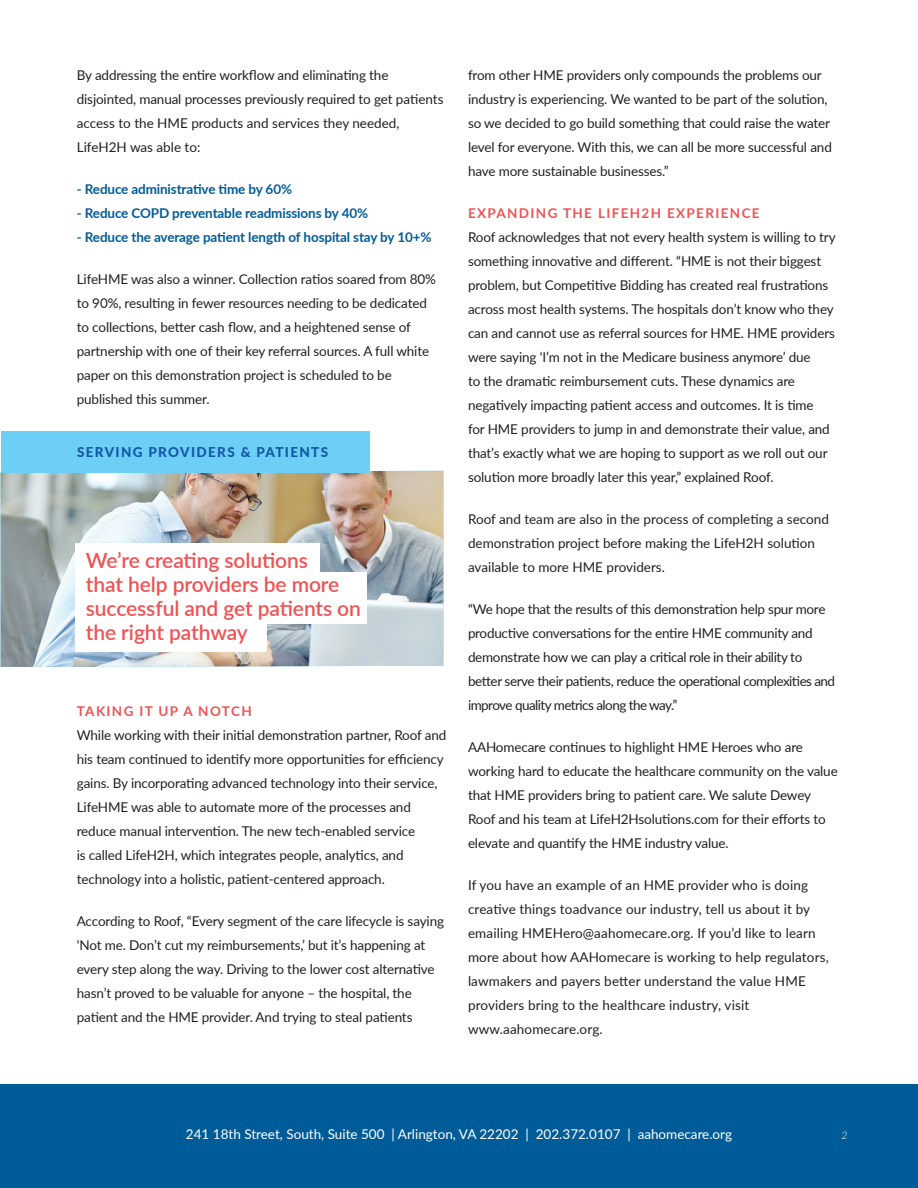
<style>
.page{position:relative;width:918px;height:1188px;background:#fff}
.page>*{position:absolute;margin:0;border:0;box-sizing:border-box;transform-origin:0 0}
.t1{font:600 21px/24px "Lato";letter-spacing:-.005em;color:#f05254}
.t2{font:13.5px/24px "Lato";letter-spacing:-.01em;color:#231f20}
.t3{font:13.5px/24px "Lato";letter-spacing:.01em;color:#231f20}
.t4{font:13.5px/24px "Lato";letter-spacing:-.03em;color:#231f20}
.t5{font:700 13.5px "Lato";letter-spacing:-.01em;color:#005c98}
.t6{font:13.5px "Lato";color:#fff}
.t7{font:700 13.5px "Lato";letter-spacing:.1em;color:#f05254}
.t8{font:800 13.5px "Lato";letter-spacing:.1em;color:#1058a4}
.t9{font:italic 300 10.5px "Lato";color:#fff}
</style>
<div class="page">
<div style="left:0;top:1084px;width:918px;height:104px;background:#005c98"></div>
<img style="left:1px;top:471px;width:442px;height:196px">
<div style="left:1px;top:432px;width:368px;height:41px;background:#6dcff6"></div>
<div style="left:76px;top:572px;width:291px;height:51px;background:#fff"></div>
<div style="left:76px;top:606px;width:191px;height:46px;background:#fff"></div>
<div style="left:76px;top:544px;width:244px;height:46px;background:#fff"></div>
<p class="t2" style="left:77px;top:63px;width:368px">By addressing the entire workflow and eliminating the disjointed, manual processes previously required to get patients access to the HME products and services they needed, LifeH2H was able to:</p>
<p class="t5" style="left:77px;top:179px;width:217px">- Reduce administrative time by 60%</p>
<p class="t5" style="left:77px;top:203px;width:293px">- Reduce COPD preventable readmissions by 40%</p>
<p class="t5" style="left:77px;top:227px;width:356px">- Reduce the average patient length of hospital stay by 10+%</p>
<p class="t2" style="left:77px;top:267px;width:361px">LifeHME was also a winner. Collection ratios soared from 80% to 90%, resulting in fewer resources needing to be dedicated to collections, better cash flow, and a heightened sense of partnership with one of their key referral sources. A full white paper on this demonstration project is scheduled to be published this summer.</p>
<p class="t8" style="left:77px;top:442px;width:253px">SERVING PROVIDERS &amp; PATIENTS</p>
<h1 class="t1" style="left:86px;top:548px;width:277px">We’re creating solutions<br>that help providers be more successful and get patients on the right pathway</h1>
<p class="t7" style="left:77px;top:701px;width:176px">TAKING IT UP A NOTCH</p>
<p class="t2" style="left:77px;top:723px;width:371px">While working with their initial demonstration partner, Roof and his team continued to identify more opportunities for efficiency gains. By incorporating advanced technology into their service, LifeHME was able to automate more of the processes and reduce manual intervention. The new tech-enabled service<br>is called LifeH2H, which integrates people, analytics, and technology into a holistic, patient-centered approach.</p>
<p class="t2" style="left:77px;top:909px;width:369px">According to Roof, “Every segment of the care lifecycle is saying ‘Not me. Don’t cut my reimbursements,’ but it’s happening at every step along the way. Driving to the lower cost alternative hasn’t proved to be valuable for anyone – the hospital, the patient and the HME provider. And trying to steal patients</p>
<p class="t2" style="left:468px;top:62px;width:365px">from other HME providers only compounds the problems our industry is experiencing. We wanted to be part of the solution, so we decided to go build something that could raise the water level for everyone. With this, we can all be more successful and have more sustainable businesses.”</p>
<p class="t7" style="left:468px;top:203px;width:293px">EXPANDING THE LIFEH2H EXPERIENCE</p>
<p class="t2" style="left:468px;top:224px;width:369px">Roof acknowledges that not every health system is willing to try something innovative and different. “HME is not their biggest problem, but Competitive Bidding has created real frustrations across most health systems. The hospitals don’t know who they can and cannot use as referral sources for HME. HME providers were saying ‘I’m not in the Medicare business anymore’ due<br>to the dramatic reimbursement cuts. These dynamics are negatively impacting patient access and outcomes. It is time<br>for HME providers to jump in and demonstrate their value, and that’s exactly what we are hoping to support as we roll out our solution more broadly later this year,” explained Roof.</p>
<p class="t2" style="left:468px;top:506px;width:362px">Roof and team are also in the process of completing a second demonstration project before making the LifeH2H solution available to more HME providers.</p>
<p class="t4" style="left:468px;top:596px;width:369px">“We hope that the results of this demonstration help spur more productive conversations for the entire HME community and demonstrate how we can play a critical role in their ability to better serve their patients, reduce the operational complexities and improve quality metrics along the way.”</p>
<p class="t2" style="left:468px;top:734px;width:371px">AAHomecare continues to highlight HME Heroes who are working hard to educate the healthcare community on the value that HME providers bring to patient care. We salute Dewey Roof and his team at LifeH2Hsolutions.com for their efforts to elevate and quantify the HME industry value.</p>
<p class="t3" style="left:468px;top:872px;width:362px">If you have an example of an HME provider who is doing creative things toadvance our industry, tell us about it by emailing HMEHero@aahomecare.org. If you’d like to learn more about how AAHomecare is working to help regulators, lawmakers and payers better understand the value HME providers bring to the healthcare industry, visit www.aahomecare.org.</p>
<p class="t6" style="left:186px;top:1125px;width:548px">241 18th Street, South, Suite 500 | Arlington, VA 22202 | 202.372.0107 | aahomecare.org</p>
<p class="t9" style="left:842px;top:1128px;width:8px">2</p>
</div>
